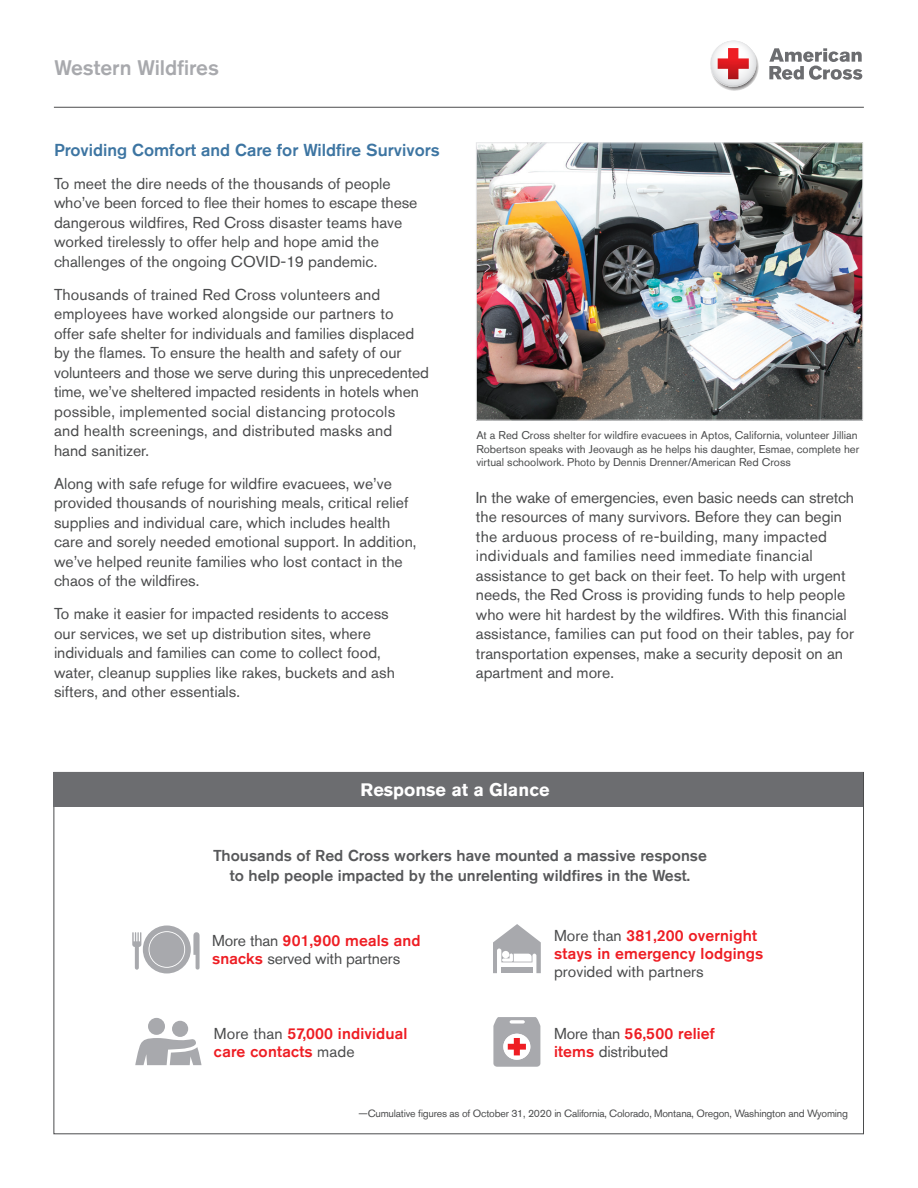
<style>
.page{position:relative;width:918px;height:1188px;background:#fff}
.page>*{position:absolute;margin:0;border:0;box-sizing:border-box;transform-origin:0 0}
.Secondary_Page_Heade{font:500 21px "Akzidenz Grotesk Std";color:#a8a9ad}
.t1{font:700 18px "Akzidenz Grotesk Std";color:#fff}
.Level_2_Subhead{font:500 17.25px "Akzidenz Grotesk Std";color:#3d75a2}
.Body_Text{font:15.75px/19.5px "Akzidenz Grotesk Std";color:#4b4c4d}
.Body_Text-2{font:500 15.75px/18.1px "Akzidenz Grotesk Std";letter-spacing:.01em;color:#ee1d23}
.t2{font:500 15.75px/19.5px "Akzidenz Grotesk Std";color:#57585a;text-align:center}
.Photo_Credit{font:11.25px/13.5px "Akzidenz Grotesk Std";color:#4b4c4d}
.Photo_Credit-2{font:10.5px "Akzidenz Grotesk Std";letter-spacing:-.02em;color:#4b4c4d}
.s1{font-weight:500;color:#ee1d23}
.s2{font-weight:400;color:#4b4c4d}
</style>
<div class="page">
<hr style="left:54px;top:107px;width:810px;height:1px;background:#4b4c4d">
<svg style="left:710px;top:40px;width:49px;height:51px"></svg>
<svg style="left:769px;top:48px;width:93px;height:32px"></svg>
<svg style="left:54px;top:772px;width:810px;height:362px"></svg>
<div style="left:54px;top:772px;width:809px;height:35px;background:#6c6d70"></div>
<div style="left:148px;top:1018px;width:17px;height:17px;background:#a8a9ad;border-radius:50%"></div>
<div style="left:172px;top:1021px;width:16px;height:16px;background:#a8a9ad;border-radius:50%"></div>
<svg style="left:135px;top:1038px;width:67px;height:27px"></svg>
<svg style="left:493px;top:924px;width:48px;height:49px"></svg>
<svg style="left:132px;top:926px;width:68px;height:47px"></svg>
<div style="left:149px;top:932px;width:35px;height:35px;background:#a8a9ad;border-radius:50%"></div>
<svg style="left:493px;top:1017px;width:47px;height:50px"></svg>
<img style="left:478px;top:145px;width:383px;height:273px">
<div style="left:476px;top:143px;width:387px;height:277px;border:1px solid #e6e7e9"></div>
<p class="Secondary_Page_Heade" style="left:55px;top:55px;width:166px">Western Wildfires</p>
<p class="Level_2_Subhead" style="left:54px;top:139px;width:387px">Providing Comfort and Care for Wildfire Survivors</p>
<p class="Body_Text" style="left:54px;top:173px;width:365px">To meet the dire needs of the thousands of people who’ve been forced to flee their homes to escape these dangerous wildfires, Red Cross disaster teams have worked tirelessly to offer help and hope amid the challenges of the ongoing COVID-19 pandemic.</p>
<p class="Body_Text" style="left:54px;top:284px;width:377px">Thousands of trained Red Cross volunteers and employees have worked alongside our partners to<br>offer safe shelter for individuals and families displaced by the flames. To ensure the health and safety of our volunteers and those we serve during this unprecedented time, we’ve sheltered impacted residents in hotels when possible, implemented social distancing protocols<br>and health screenings, and distributed masks and hand sanitizer.</p>
<p class="Body_Text" style="left:54px;top:473px;width:364px">Along with safe refuge for wildfire evacuees, we’ve provided thousands of nourishing meals, critical relief supplies and individual care, which includes health care and sorely needed emotional support. In addition, we’ve helped reunite families who lost contact in the chaos of the wildfires.</p>
<p class="Body_Text" style="left:54px;top:604px;width:342px">To make it easier for impacted residents to access our services, we set up distribution sites, where individuals and families can come to collect food, water, cleanup supplies like rakes, buckets and ash sifters, and other essentials.</p>
<p class="Photo_Credit" style="left:476px;top:429px;width:385px">At a Red Cross shelter for wildfire evacuees in Aptos, California, volunteer Jillian<br>Robertson speaks with Jeovaugh as he helps his daughter, Esmae, complete her virtual schoolwork. Photo by Dennis Drenner/American Red Cross</p>
<p class="Body_Text" style="left:476px;top:487px;width:380px">In the wake of emergencies, even basic needs can stretch the resources of many survivors. Before they can begin the arduous process of re-building, many impacted individuals and families need immediate financial assistance to get back on their feet. To help with urgent needs, the Red Cross is providing funds to help people who were hit hardest by the wildfires. With this financial assistance, families can put food on their tables, pay for transportation expenses, make a security deposit on an apartment and more.</p>
<p class="t1" style="left:361px;top:779px;width:190px">Response at a Glance</p>
<p class="t2" style="left:213px;top:846px;width:495px">Thousands of Red Cross workers have mounted a massive response to help people impacted by the unrelenting wildfires in the West.</p>
<p class="Body_Text" style="left:212px;top:931px;width:210px;line-height:18.1px">More than <span class="s1">901,900 meals and snacks</span> served with partners</p>
<p class="Body_Text-2" style="left:214px;top:1024px;width:195px"><span class="s2">More than</span> 57,000 individual care contacts <span class="s2">made</span></p>
<p class="Body_Text-2" style="left:554px;top:926px;width:211px"><span class="s2">More than</span> 381,200 overnight stays in emergency lodgings <span class="s2">provided with partners</span></p>
<p class="Body_Text" style="left:554px;top:1024px;width:162px;line-height:18.1px">More than <span class="s1">56,500 relief items</span> distributed</p>
<p class="Photo_Credit-2" style="left:359px;top:1107px;width:491px">—Cumulative figures as of October 31, 2020 in California, Colorado, Montana, Oregon, Washington and Wyoming</p>
</div>
